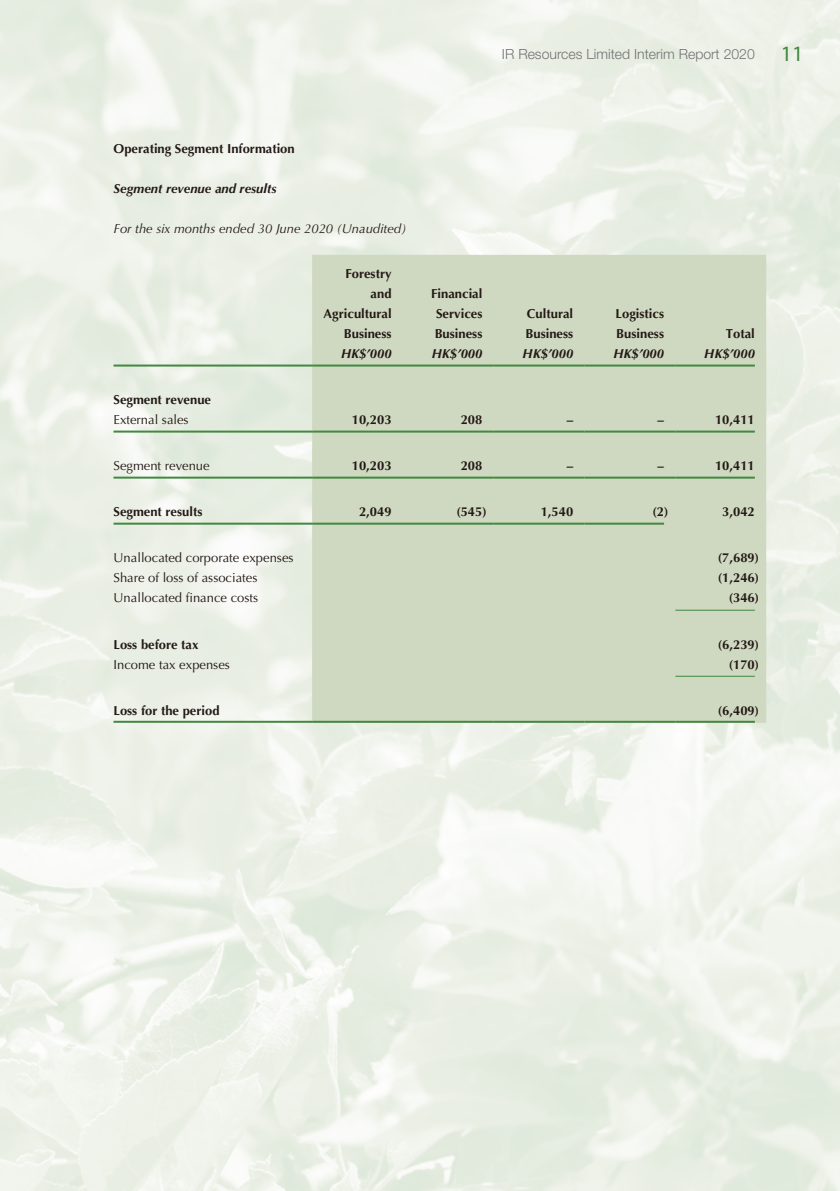
<style>
.page{position:relative;width:840px;height:1191px;background:#fff}
.page>*{position:absolute;margin:0;border:0;box-sizing:border-box;transform-origin:0 0}
.t1{font:300 14px "Helvetica Neue LT Std";color:#727272}
.t2{font:700 13px/20px "Optima LT Std";color:#231916}
.t3{font:13px "Optima LT Std";color:#231916}
.t4{font:italic 700 13px "Optima LT Std";color:#231916}
.t5{font:italic 13px "Optima LT Std";color:#231916}
.s1{font-family:"Myriad Pro";font-weight:400;font-size:22px;color:#418840}
</style>
<div class="page">
<div style="left:312px;top:255px;width:453px;height:468px;background:#cfd8c0"></div>
<hr style="left:113px;top:364px;width:199px;height:2px;background:#418840">
<hr style="left:312px;top:364px;width:91px;height:2px;background:#418840">
<hr style="left:403px;top:364px;width:90px;height:2px;background:#418840">
<hr style="left:493px;top:364px;width:91px;height:2px;background:#418840">
<hr style="left:584px;top:364px;width:91px;height:2px;background:#418840">
<hr style="left:675px;top:364px;width:79px;height:2px;background:#418840">
<hr style="left:113px;top:430px;width:199px;height:2px;background:#418840">
<hr style="left:312px;top:430px;width:91px;height:2px;background:#418840">
<hr style="left:403px;top:430px;width:90px;height:2px;background:#418840">
<hr style="left:493px;top:430px;width:91px;height:2px;background:#418840">
<hr style="left:584px;top:430px;width:91px;height:2px;background:#418840">
<hr style="left:675px;top:430px;width:79px;height:2px;background:#418840">
<hr style="left:113px;top:476px;width:199px;height:2px;background:#418840">
<hr style="left:312px;top:476px;width:91px;height:2px;background:#418840">
<hr style="left:403px;top:476px;width:90px;height:2px;background:#418840">
<hr style="left:493px;top:476px;width:91px;height:2px;background:#418840">
<hr style="left:584px;top:476px;width:91px;height:2px;background:#418840">
<hr style="left:675px;top:476px;width:79px;height:2px;background:#418840">
<hr style="left:113px;top:522px;width:199px;height:2px;background:#418840">
<hr style="left:312px;top:522px;width:91px;height:2px;background:#418840">
<hr style="left:403px;top:522px;width:90px;height:2px;background:#418840">
<hr style="left:493px;top:522px;width:91px;height:2px;background:#418840">
<hr style="left:584px;top:522px;width:79px;height:2px;background:#418840">
<hr style="left:675px;top:609px;width:79px;height:1px;background:#418840">
<hr style="left:675px;top:676px;width:79px;height:1px;background:#418840">
<hr style="left:113px;top:721px;width:199px;height:2px;background:#418840">
<hr style="left:312px;top:721px;width:91px;height:2px;background:#418840">
<hr style="left:403px;top:721px;width:90px;height:2px;background:#418840">
<hr style="left:493px;top:721px;width:91px;height:2px;background:#418840">
<hr style="left:584px;top:721px;width:91px;height:2px;background:#418840">
<hr style="left:675px;top:721px;width:79px;height:2px;background:#418840">
<p class="t1" style="left:501px;top:45px;width:303px">IR Resources Limited Interim Report 2020 <span class="s1">11</span></p>
<p class="t2" style="left:113px;top:138px;width:183px">Operating Segment Information</p>
<p class="t4" style="left:113px;top:180px;width:164px">Segment revenue and results</p>
<p class="t5" style="left:113px;top:221px;width:294px">For the six months ended 30 June 2020 (Unaudited)</p>
<p class="t2" style="left:323px;top:264px;width:69px;text-align:right">Forestry and<br>Agricultural<br>Business</p>
<p class="t2" style="left:431px;top:284px;width:53px;text-align:justify">Financial Services Business</p>
<p class="t2" style="left:525px;top:304px;width:49px">Cultural<br>Business</p>
<p class="t2" style="left:615px;top:304px;width:50px">Logistics<br>Business</p>
<p class="t2" style="left:725px;top:324px;width:30px">Total</p>
<p class="t4" style="left:341px;top:346px;width:52px">HK$’000</p>
<p class="t4" style="left:431px;top:346px;width:52px">HK$’000</p>
<p class="t4" style="left:522px;top:346px;width:52px">HK$’000</p>
<p class="t4" style="left:613px;top:346px;width:52px">HK$’000</p>
<p class="t4" style="left:703px;top:346px;width:52px">HK$’000</p>
<p class="t2" style="left:113px;top:390px;width:99px">Segment revenue</p>
<p class="t3" style="left:113px;top:412px;width:77px">External sales</p>
<p class="t2" style="left:351px;top:410px;width:41px">10,203</p>
<p class="t2" style="left:460px;top:410px;width:23px">208</p>
<p class="t2" style="left:566px;top:410px;width:8px">–</p>
<p class="t2" style="left:657px;top:410px;width:8px">–</p>
<p class="t2" style="left:714px;top:410px;width:41px">10,411</p>
<p class="t3" style="left:113px;top:458px;width:98px">Segment revenue</p>
<p class="t2" style="left:351px;top:456px;width:41px">10,203</p>
<p class="t2" style="left:460px;top:456px;width:23px">208</p>
<p class="t2" style="left:566px;top:456px;width:8px">–</p>
<p class="t2" style="left:657px;top:456px;width:8px">–</p>
<p class="t2" style="left:714px;top:456px;width:41px">10,411</p>
<p class="t2" style="left:113px;top:502px;width:90px">Segment results</p>
<p class="t2" style="left:359px;top:502px;width:34px">2,049</p>
<p class="t2" style="left:456px;top:502px;width:32px">(545)</p>
<p class="t2" style="left:540px;top:502px;width:34px">1,540</p>
<p class="t2" style="left:652px;top:502px;width:17px">(2)</p>
<p class="t2" style="left:722px;top:502px;width:34px">3,042</p>
<p class="t3" style="left:113px;top:550px;width:181px">Unallocated corporate expenses</p>
<p class="t2" style="left:717px;top:548px;width:43px">(7,689)</p>
<p class="t3" style="left:113px;top:570px;width:145px">Share of loss of associates</p>
<p class="t2" style="left:717px;top:568px;width:43px">(1,246)</p>
<p class="t3" style="left:113px;top:590px;width:146px">Unallocated finance costs</p>
<p class="t2" style="left:728px;top:588px;width:32px">(346)</p>
<p class="t2" style="left:113px;top:634px;width:87px">Loss before tax</p>
<p class="t2" style="left:717px;top:634px;width:43px">(6,239)</p>
<p class="t3" style="left:113px;top:656px;width:118px">Income tax expenses</p>
<p class="t2" style="left:728px;top:654px;width:32px">(170)</p>
<p class="t2" style="left:113px;top:700px;width:107px">Loss for the period</p>
<p class="t2" style="left:717px;top:700px;width:43px">(6,409)</p>
</div>
